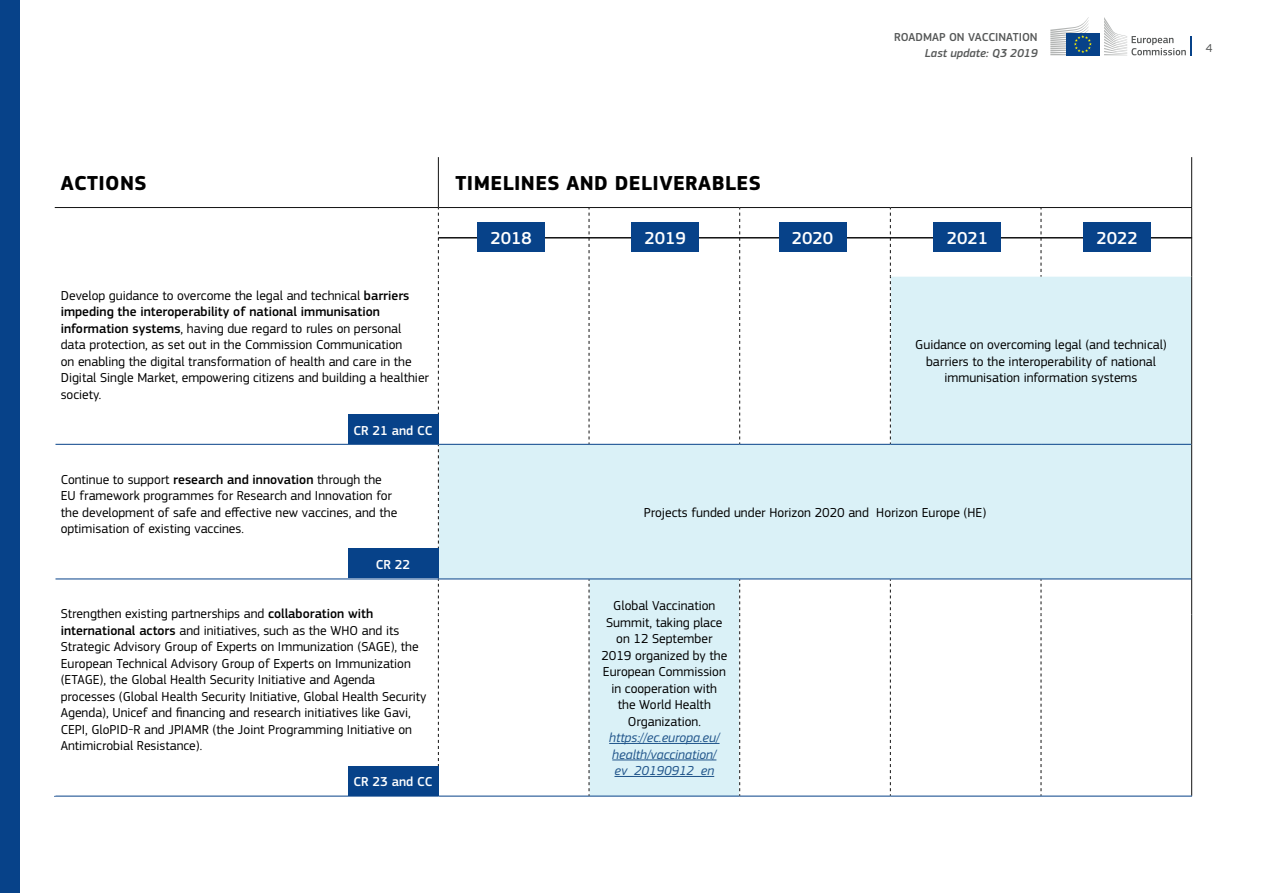
<style>
.page{position:relative;width:1263px;height:893px;background:#fff}
.page>*{position:absolute;margin:0;border:0;box-sizing:border-box;transform-origin:0 0}
.t1{font:700 21px "EC Square Sans Pro";letter-spacing:.02em;color:#000}
.t2{font:500 18px "EC Square Sans Pro";color:#fff}
.t3{font:13.5px/16.5px "EC Square Sans Pro";color:#000}
.t4{font:italic 13.5px/16.5px "EC Square Sans Pro";color:#1f548a}
.t5{font:500 13.5px "EC Square Sans Pro";color:#fff}
.t6{font:500 12px "EC Square Sans Pro";color:#565858}
.t7{font:italic 500 12px "EC Square Sans Pro";color:#565858}
.t8{font:12px "EC Square Sans Pro";color:#565858}
.s1{font-weight:500}
</style>
<div class="page">
<svg style="left:1104px;top:17px;width:88px;height:38px"></svg>
<div style="left:1066px;top:33px;width:34px;height:22px;background:#074289"></div>
<svg style="left:1050px;top:17px;width:42px;height:38px"></svg>
<div style="left:0;top:0;width:19px;height:893px;background:#074289"></div>
<svg style="left:439px;top:277px;width:752px;height:519px"></svg>
<hr style="left:1191px;top:157px;width:1px;height:50px;background:#121212">
<hr style="left:54px;top:796px;width:384px;height:1px;background:#074289">
<hr style="left:438px;top:796px;width:151px;height:1px;background:#074289">
<hr style="left:589px;top:796px;width:151px;height:1px;background:#074289">
<hr style="left:740px;top:796px;width:150px;height:1px;background:#074289">
<hr style="left:55px;top:207px;width:383px;height:1px;background:#121212">
<hr style="left:438px;top:207px;width:151px;height:1px;background:#121212">
<hr style="left:589px;top:207px;width:151px;height:1px;background:#121212">
<hr style="left:740px;top:207px;width:150px;height:1px;background:#121212">
<hr style="left:890px;top:207px;width:151px;height:1px;background:#121212">
<svg style="left:1041px;top:208px;width:1px;height:69px"></svg>
<hr style="left:1041px;top:207px;width:151px;height:1px;background:#121212">
<hr style="left:1191px;top:208px;width:1px;height:69px;background:#121212">
<svg style="left:589px;top:208px;width:1px;height:236px"></svg>
<svg style="left:739px;top:208px;width:1px;height:236px"></svg>
<svg style="left:890px;top:208px;width:1px;height:236px"></svg>
<hr style="left:1191px;top:277px;width:1px;height:167px;background:#121212">
<hr style="left:1191px;top:579px;width:1px;height:36px;background:#121212">
<svg style="left:890px;top:580px;width:1px;height:216px"></svg>
<svg style="left:1041px;top:580px;width:1px;height:216px"></svg>
<hr style="left:1191px;top:615px;width:1px;height:181px;background:#121212">
<svg style="left:438px;top:208px;width:1px;height:588px"></svg>
<hr style="left:1191px;top:444px;width:1px;height:135px;background:#121212">
<svg style="left:589px;top:580px;width:1px;height:216px"></svg>
<svg style="left:739px;top:580px;width:1px;height:216px"></svg>
<hr style="left:438px;top:157px;width:1px;height:50px;background:#121212">
<hr style="left:890px;top:796px;width:151px;height:1px;background:#074289">
<hr style="left:1041px;top:796px;width:151px;height:1px;background:#074289">
<hr style="left:56px;top:579px;width:382px;height:1px;background:#074289">
<hr style="left:438px;top:579px;width:151px;height:1px;background:#074289">
<hr style="left:589px;top:579px;width:151px;height:1px;background:#074289">
<hr style="left:740px;top:579px;width:150px;height:1px;background:#074289">
<hr style="left:890px;top:579px;width:151px;height:1px;background:#074289">
<hr style="left:1041px;top:579px;width:150px;height:1px;background:#074289">
<hr style="left:56px;top:444px;width:382px;height:1px;background:#074289">
<hr style="left:438px;top:444px;width:151px;height:1px;background:#074289">
<hr style="left:589px;top:444px;width:151px;height:1px;background:#074289">
<hr style="left:740px;top:444px;width:150px;height:1px;background:#074289">
<hr style="left:890px;top:444px;width:151px;height:1px;background:#074289">
<hr style="left:1041px;top:444px;width:150px;height:1px;background:#074289">
<hr style="left:609px;top:743px;width:110px;height:1px;background:#1f548a">
<hr style="left:612px;top:760px;width:104px;height:1px;background:#1f548a">
<hr style="left:614px;top:776px;width:100px;height:1px;background:#1f548a">
<div style="left:348px;top:415px;width:90px;height:29px;background:#074289"></div>
<div style="left:348px;top:549px;width:90px;height:29px;background:#074289"></div>
<div style="left:348px;top:766px;width:90px;height:30px;background:#074289"></div>
<hr style="left:438px;top:237px;width:754px;height:2px;background:#121212">
<div style="left:477px;top:222px;width:68px;height:30px;background:#074289"></div>
<div style="left:631px;top:222px;width:68px;height:30px;background:#074289"></div>
<div style="left:779px;top:222px;width:67px;height:30px;background:#074289"></div>
<div style="left:934px;top:222px;width:67px;height:30px;background:#074289"></div>
<div style="left:1083px;top:222px;width:68px;height:30px;background:#074289"></div>
<p class="t6" style="left:894px;top:30px;width:145px">ROADMAP ON VACCINATION</p>
<p class="t7" style="left:925px;top:46px;width:114px">Last update: Q3 2019</p>
<p class="t8" style="left:1206px;top:41px;width:8px">4</p>
<h1 class="t1" style="left:61px;top:170px;width:87px">ACTIONS</h1>
<h1 class="t1" style="left:456px;top:170px;width:307px">TIMELINES AND DELIVERABLES</h1>
<p class="t3" style="left:61px;top:287px;width:370px">Develop guidance to overcome the legal and technical <span class="s1">barriers impeding the interoperability of national immunisation information systems</span>, having due regard to rules on personal data protection, as set out in the Commission Communication<br>on enabling the digital transformation of health and care in the Digital Single Market, empowering citizens and building a healthier society.</p>
<p class="t5" style="left:354px;top:422px;width:80px">CR 21 and CC</p>
<p class="t3" style="left:61px;top:471px;width:338px">Continue to support <span class="s1">research and innovation</span> through the EU framework programmes for Research and Innovation for the development of safe and effective new vaccines, and the optimisation of existing vaccines.</p>
<p class="t5" style="left:376px;top:556px;width:36px">CR 22</p>
<h2 class="t2" style="left:490px;top:227px;width:43px">2018</h2>
<h2 class="t2" style="left:644px;top:227px;width:43px">2019</h2>
<h2 class="t2" style="left:792px;top:227px;width:43px">2020</h2>
<h2 class="t2" style="left:947px;top:227px;width:43px">2021</h2>
<h2 class="t2" style="left:1096px;top:227px;width:43px">2022</h2>
<p class="t3" style="left:915px;top:336px;width:253px;text-align:center">Guidance on overcoming legal (and technical) barriers to the interoperability of national immunisation information systems</p>
<p class="t3" style="left:644px;top:504px;width:344px">Projects funded under Horizon 2020 and Horizon Europe (HE)</p>
<p class="t3" style="left:61px;top:606px;width:367px">Strengthen existing partnerships and <span class="s1">collaboration with international actors</span> and initiatives, such as the WHO and its Strategic Advisory Group of Experts on Immunization (SAGE), the European Technical Advisory Group of Experts on Immunization (ETAGE), the Global Health Security Initiative and Agenda processes (Global Health Security Initiative, Global Health Security Agenda), Unicef and financing and research initiatives like Gavi, CEPI, GloPID-R and JPIAMR (the Joint Programming Initiative on Antimicrobial Resistance).</p>
<p class="t3" style="left:601px;top:597px;width:127px;text-align:center">Global Vaccination<br>Summit, taking place on 12 September<br>2019 organized by the<br>European Commission in cooperation with the World Health<br>Organization.</p>
<p class="t4" style="left:609px;top:729px;width:112px">https://ec.europa.eu/ health/vaccination/ ev_20190912_en</p>
<p class="t5" style="left:354px;top:774px;width:80px">CR 23 and CC</p>
</div>
